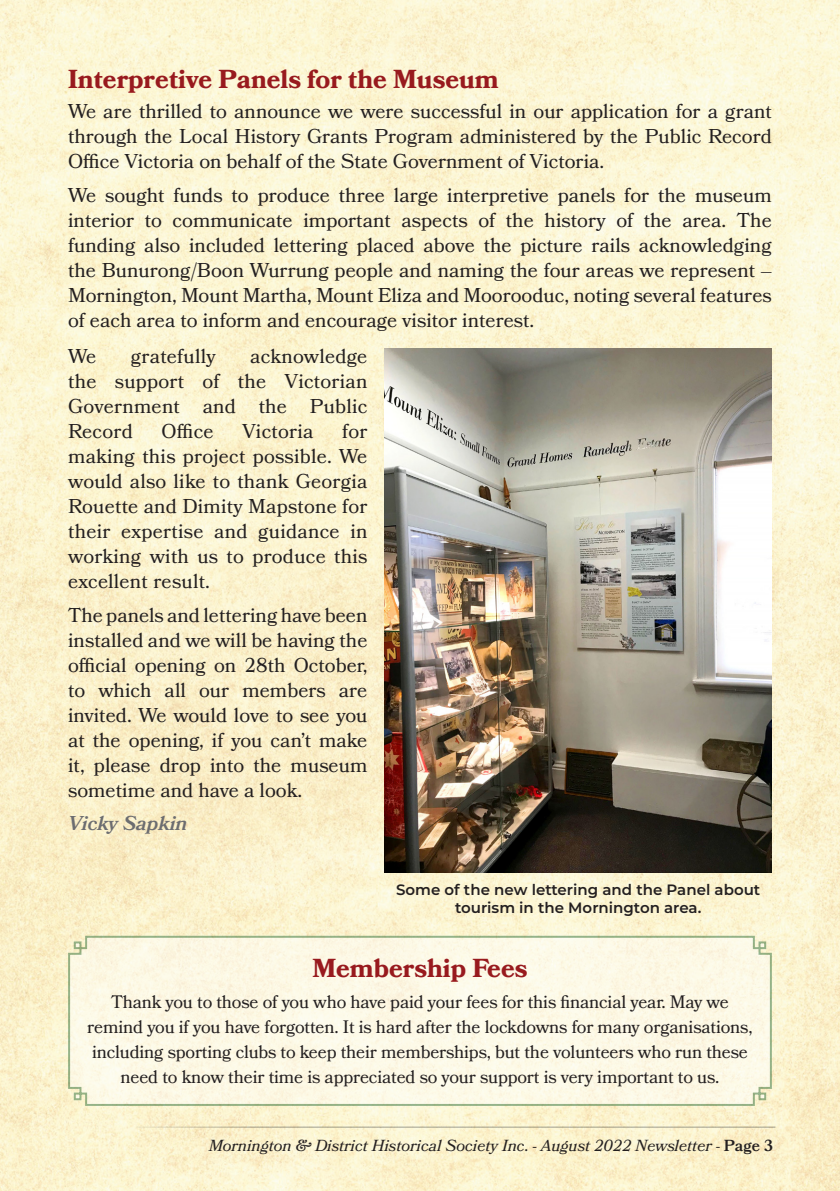
<style>
.page{position:relative;width:840px;height:1191px;background:#fff}
.page>*{position:absolute;margin:0;border:0;box-sizing:border-box;transform-origin:0 0}
.t1{font:700 26px "Bookmania";color:#981a1e}
.t2{font:20px/25px "Bookmania";color:#231f20;text-align:justify}
.t3{font:italic 600 20px "Bookmania";color:#6c6d70}
.t4{font:18px/25px "Bookmania";letter-spacing:-.01em;color:#231f20;text-align:center}
.t5{font:italic 16px "Bookmania";color:#231f20}
.t6{font:600 15px/18px "Montserrat";color:#231f20;text-align:center}
.s1{font-weight:600;font-style:normal}
</style>
<div class="page">
<img style="left:0;top:0;width:839px;height:1191px">
<hr style="left:136px;top:1126px;width:639px;height:1px;background:#bcbdc0">
<img style="left:384px;top:349px;width:387px;height:523px">
<svg style="left:67px;top:934px;width:705px;height:173px;background:#f9f6e2"></svg>
<h1 class="t1" style="left:68px;top:63px;width:432px">Interpretive Panels for the Museum</h1>
<p class="t2" style="left:68px;top:99px;width:705px">We are thrilled to announce we were successful in our application for a grant through the Local History Grants Program administered by the Public Record Office Victoria on behalf of the State Government of Victoria.</p>
<p class="t2" style="left:68px;top:182px;width:705px">We sought funds to produce three large interpretive panels for the museum interior to communicate important aspects of the history of the area. The funding also included lettering placed above the picture rails acknowledging the Bunurong/Boon Wurrung people and naming the four areas we represent – Mornington, Mount Martha, Mount Eliza and Moorooduc, noting several features of each area to inform and encourage visitor interest.</p>
<p class="t2" style="left:68px;top:344px;width:30px">We</p>
<p class="t2" style="left:131px;top:344px;width:86px">gratefully</p>
<p class="t2" style="left:68px;top:344px;width:301px;text-indent:182px">acknowledge the support of the Victorian Government and the Public Record</p>
<p class="t2" style="left:68px;top:419px;width:301px;text-indent:274px">for making this project possible. We would also like to thank Georgia Rouette and Dimity Mapstone for their expertise and guidance in working with us to produce this excellent result.</p>
<p class="t2" style="left:68px;top:602px;width:301px">The panels and lettering have been installed and we will be having the official opening on 28th October, to which all our members are invited. We would love to see you at the opening, if you can’t make it, please drop into the museum sometime and have a look.</p>
<p class="t3" style="left:68px;top:811px;width:121px">Vicky Sapkin</p>
<p class="t2" style="left:161px;top:419px;width:54px">Office</p>
<p class="t2" style="left:242px;top:419px;width:72px">Victoria</p>
<p class="t6" style="left:396px;top:880px;width:365px">Some of the new lettering and the Panel about tourism in the Mornington area.</p>
<h1 class="t1" style="left:312px;top:953px;width:216px">Membership Fees</h1>
<p class="t4" style="left:87px;top:989px;width:666px">Thank you to those of you who have paid your fees for this financial year. May we remind you if you have forgotten. It is hard after the lockdowns for many organisations, including sporting clubs to keep their memberships, but the volunteers who run these need to know their time is appreciated so your support is very important to us.</p>
<p class="t5" style="left:209px;top:1136px;width:565px">Mornington &amp; District Historical Society Inc. - August 2022 Newsletter - <span class="s1">Page 3</span></p>
</div>
